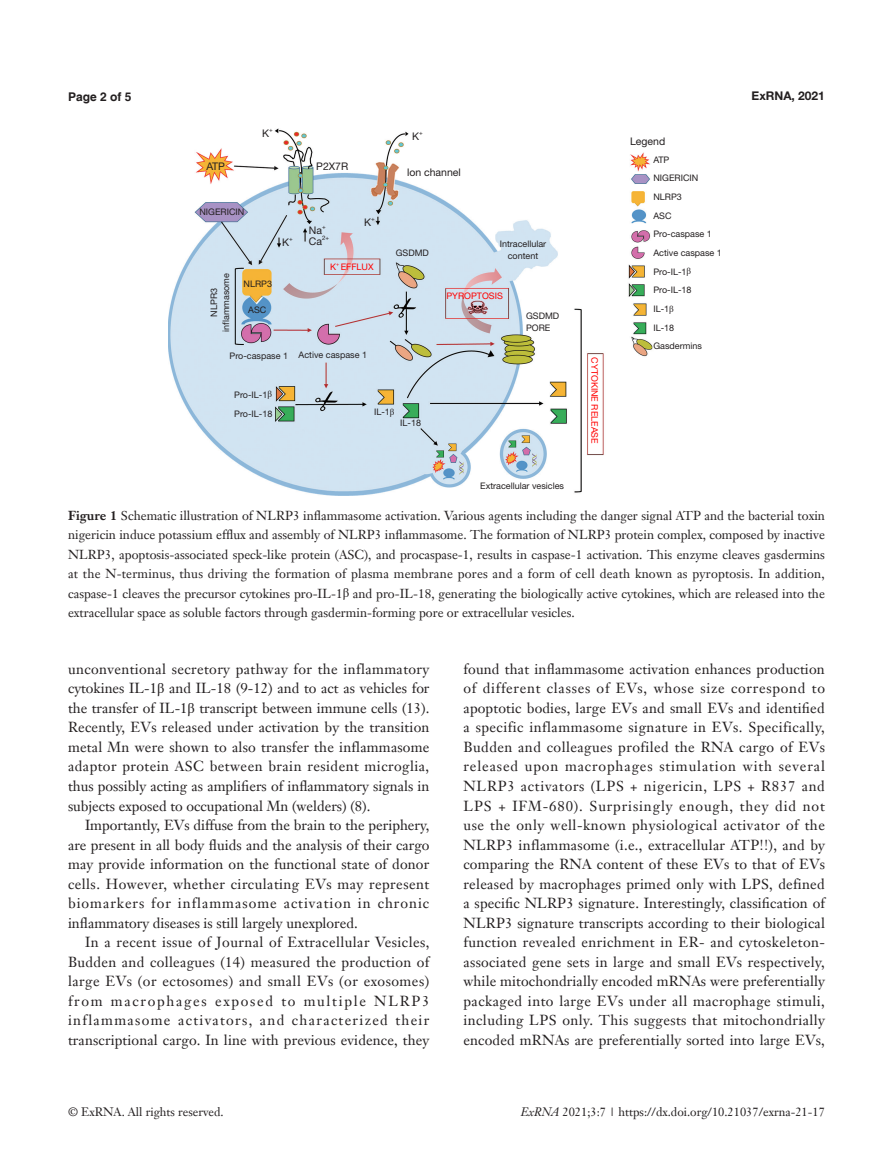
<style>
.page{position:relative;width:893px;height:1170px;background:#fff}
.page>*{position:absolute;margin:0;border:0;box-sizing:border-box;transform-origin:0 0}
.t1{font:14.25px/19.5px "Janson Text LT";letter-spacing:.01em;color:#231f20;text-align:justify}
.t2{font:12.75px/19.5px "Janson Text LT";color:#231f20;text-align:justify}
.t3{font:12px "Janson Text LT";color:#231f20}
.t4{font:700 12px "Helvetica Neue LT Pro";color:#231f20}
.t5{font:700 12px "Helvetica";color:#231f20}
.t6{font:10.5px "Helvetica Neue LT Pro";color:#231f20}
.t7{font:9px "Helvetica Neue LT Pro";color:#231f20}
.t8{font:9px "Helvetica Neue LT Pro";color:#f00}
.t9{font:6.15px "Helvetica Neue LT Pro";color:#231f20}
.t10{font:5.25px "Helvetica Neue LT Pro";color:#f00}
.s1{font-family:"Times New Roman"}
.s2{font-weight:700}
.s3{font-style:italic}
</style>
<div class="page">
<img style="left:168px;top:128px;width:485px;height:367px">
<p class="t5" style="left:68px;top:89px;width:65px">Page 2 of 5</p>
<p class="t4" style="left:752px;top:88px;width:75px">ExRNA, 2021</p>
<p class="t6" style="left:262px;top:126px;width:9px">K</p>
<p class="t9" style="left:269px;top:126px;width:5px">+</p>
<p class="t6" style="left:206px;top:160px;width:20px">ATP</p>
<p class="t6" style="left:316px;top:160px;width:34px">P2X7R</p>
<p class="t7" style="left:199px;top:206px;width:46px">NIGERICIN</p>
<p class="t6" style="left:282px;top:236px;width:9px">K</p>
<p class="t9" style="left:289px;top:235px;width:5px">+</p>
<p class="t6" style="left:309px;top:224px;width:15px">Na</p>
<p class="t9" style="left:322px;top:223px;width:5px">+</p>
<p class="t6" style="left:309px;top:234px;width:15px">Ca</p>
<p class="t9" style="left:322px;top:234px;width:9px">2+</p>
<p class="t6" style="left:364px;top:216px;width:9px">K</p>
<p class="t9" style="left:371px;top:215px;width:5px">+</p>
<p class="t8" style="left:330px;top:261px;width:8px">K</p>
<p class="t10" style="left:336px;top:260px;width:5px">+</p>
<p class="t8" style="left:341px;top:261px;width:34px">EFFLUX</p>
<p class="t7" style="left:220px;top:332px;width:60px;rotate:-90deg">inflammasome</p>
<p class="t7" style="left:244px;top:278px;width:30px">NLRP3</p>
<p class="t7" style="left:208px;top:317px;width:30px;rotate:-90deg">NLPR3</p>
<p class="t7" style="left:248px;top:304px;width:20px">ASC</p>
<p class="t7" style="left:230px;top:350px;width:60px">Pro-caspase 1</p>
<p class="t7" style="left:299px;top:349px;width:70px">Active caspase 1</p>
<p class="t7" style="left:234px;top:389px;width:39px">Pro-IL-1<span class="s1">β</span></p>
<p class="t6" style="left:412px;top:129px;width:9px">K</p>
<p class="t9" style="left:419px;top:128px;width:5px">+</p>
<p class="t6" style="left:407px;top:165px;width:55px">lon channel</p>
<p class="t7" style="left:396px;top:247px;width:35px">GSDMD</p>
<p class="t7" style="left:500px;top:238px;width:48px">Intracellular</p>
<p class="t7" style="left:508px;top:250px;width:32px">content</p>
<p class="t8" style="left:446px;top:290px;width:58px">PYROPTOSIS</p>
<p class="t7" style="left:526px;top:310px;width:35px">GSDMD</p>
<p class="t7" style="left:526px;top:322px;width:26px">PORE</p>
<p class="t7" style="left:234px;top:408px;width:40px">Pro-IL-18</p>
<p class="t7" style="left:374px;top:406px;width:22px">IL-1<span class="s1">β</span></p>
<p class="t7" style="left:400px;top:417px;width:22px">IL-18</p>
<p class="t7" style="left:480px;top:480px;width:85px">Extracellular vesicles</p>
<p class="t8" style="left:600px;top:357px;width:88px;rotate:90deg">CYTOKINE RELEASE</p>
<p class="t6" style="left:630px;top:135px;width:37px">Legend</p>
<p class="t7" style="left:653px;top:154px;width:18px">ATP</p>
<p class="t7" style="left:653px;top:172px;width:46px">NIGERICIN</p>
<p class="t7" style="left:653px;top:191px;width:30px">NLRP3</p>
<p class="t7" style="left:653px;top:210px;width:20px">ASC</p>
<p class="t7" style="left:653px;top:228px;width:60px">Pro-caspase 1</p>
<p class="t7" style="left:653px;top:247px;width:70px">Active caspase 1</p>
<p class="t7" style="left:653px;top:266px;width:39px">Pro-IL-1<span class="s1">β</span></p>
<p class="t7" style="left:653px;top:284px;width:40px">Pro-IL-18</p>
<p class="t7" style="left:653px;top:303px;width:22px">IL-1<span class="s1">β</span></p>
<p class="t7" style="left:653px;top:322px;width:22px">IL-18</p>
<p class="t7" style="left:653px;top:340px;width:50px">Gasdermins</p>
<p class="t2" style="left:68px;top:505px;width:758px"><span class="s2">Figure 1</span> Schematic illustration of NLRP3 inflammasome activation. Various agents including the danger signal ATP and the bacterial toxin nigericin induce potassium efflux and assembly of NLRP3 inflammasome. The formation of NLRP3 protein complex, composed by inactive NLRP3, apoptosis-associated speck-like protein (ASC), and procaspase-1, results in caspase-1 activation. This enzyme cleaves gasdermins at the N-terminus, thus driving the formation of plasma membrane pores and a form of cell death known as pyroptosis. In addition, caspase-1 cleaves the precursor cytokines pro-IL-1<span class="s1">β</span> and pro-IL-18, generating the biologically active cytokines, which are released into the extracellular space as soluble factors through gasdermin-forming pore or extracellular vesicles.</p>
<p class="t1" style="left:68px;top:659px;width:363px">unconventional secretory pathway for the inflammatory cytokines IL-1<span class="s1">β</span> and IL-18 (9-12) and to act as vehicles for the transfer of IL-1<span class="s1">β</span> transcript between immune cells (13).<br>Recently, EVs released under activation by the transition metal Mn were shown to also transfer the inflammasome adaptor protein ASC between brain resident microglia, thus possibly acting as amplifiers of inflammatory signals in subjects exposed to occupational Mn (welders) (8).</p>
<p class="t1" style="left:68px;top:815px;width:363px;text-indent:17px">Importantly, EVs diffuse from the brain to the periphery, are present in all body fluids and the analysis of their cargo may provide information on the functional state of donor cells. However, whether circulating EVs may represent biomarkers for inflammasome activation in chronic inflammatory diseases is still largely unexplored.</p>
<p class="t1" style="left:68px;top:932px;width:363px;text-indent:17px">In a recent issue of Journal of Extracellular Vesicles, Budden and colleagues (14) measured the production of large EVs (or ectosomes) and small EVs (or exosomes) from macrophages exposed to multiple NLRP3 inflammasome activators, and characterized their transcriptional cargo. In line with previous evidence, they</p>
<p class="t1" style="left:463px;top:659px;width:363px">found that inflammasome activation enhances production of different classes of EVs, whose size correspond to apoptotic bodies, large EVs and small EVs and identified a specific inflammasome signature in EVs. Specifically, Budden and colleagues profiled the RNA cargo of EVs released upon macrophages stimulation with several NLRP3 activators (LPS + nigericin, LPS + R837 and LPS + IFM-680). Surprisingly enough, they did not use the only well-known physiological activator of the NLRP3 inflammasome (i.e., extracellular ATP!!), and by comparing the RNA content of these EVs to that of EVs released by macrophages primed only with LPS, defined a specific NLRP3 signature. Interestingly, classification of NLRP3 signature transcripts according to their biological function revealed enrichment in ER- and cytoskeleton&shy;associated gene sets in large and small EVs respectively, while mitochondrially encoded mRNAs were preferentially packaged into large EVs under all macrophage stimuli, including LPS only. This suggests that mitochondrially encoded mRNAs are preferentially sorted into large EVs,</p>
<p class="t3" style="left:68px;top:1104px;width:157px">© ExRNA. All rights reserved.</p>
<p class="t3" style="left:521px;top:1104px;width:306px"><span class="s3">ExRNA</span> 2021;3:7 | https://dx.doi.org/10.21037/exrna-21-17</p>
</div>
